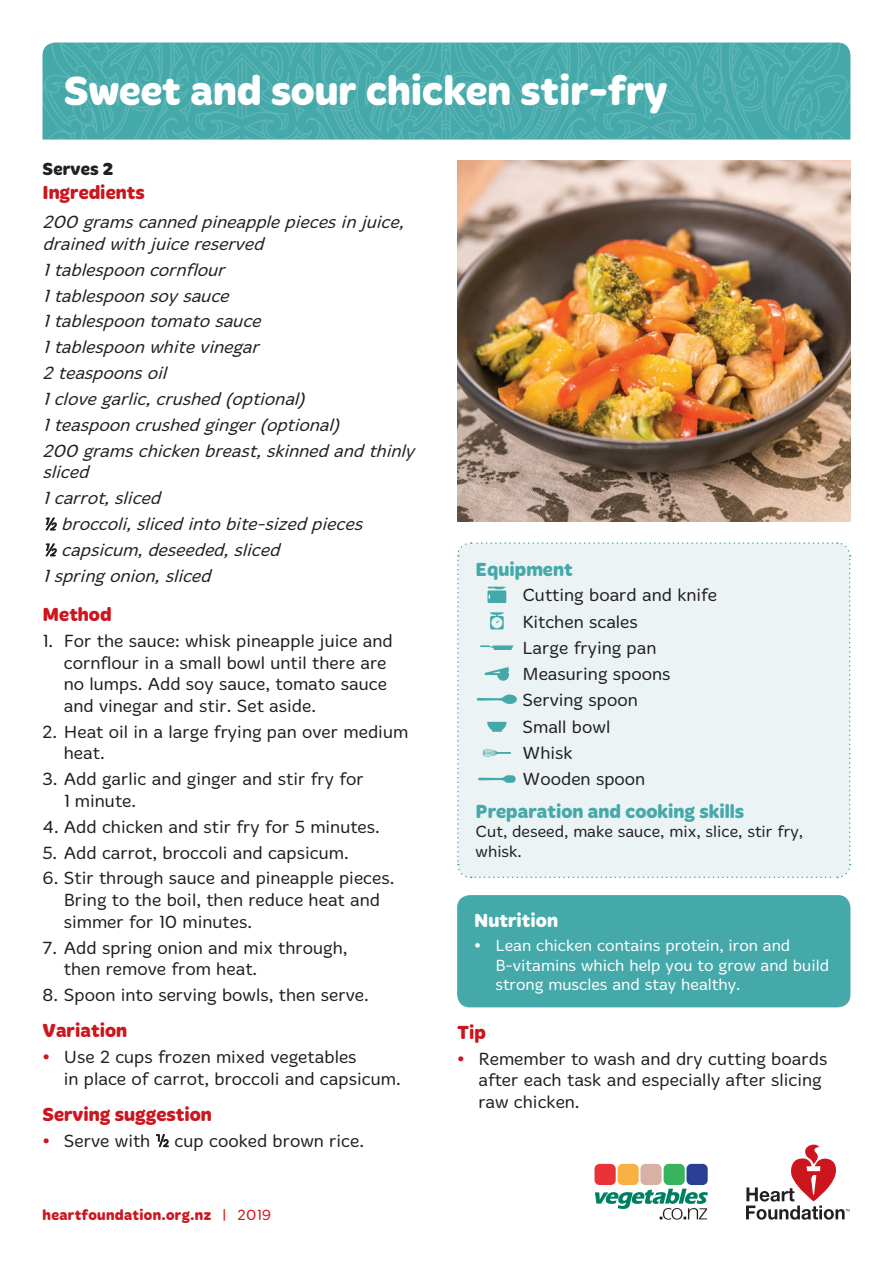
<style>
.page{position:relative;width:893px;height:1263px;background:#fff}
.page>*{position:absolute;margin:0;border:0;box-sizing:border-box;transform-origin:0 0}
.t1{font:700 42px "Merge";color:#fff}
.t2{font:700 19.5px "Merge";color:#cd151d}
.t3{font:700 19.5px "Merge";color:#45a9aa}
.t4{font:700 19.5px "Merge";color:#fff}
.t5{font:300 18px/21.6px "Merge";color:#231f20}
.t6{font:italic 300 18px/25.8px "Merge";color:#231f20}
.t7{font:700 18px "Merge";letter-spacing:.005em;color:#231f20}
.t8{font:300 16.5px/19.8px "Merge";color:#fff}
.t9{font:300 16.5px/19.8px "Merge";color:#231f20}
.t10{font:700 15px "Merge";letter-spacing:.02em;color:#cd151d}
.s1{font-weight:400}
.s2{font-weight:700;color:#cd151d}
.s3{font-weight:300}
.s4{font-weight:700}
</style>
<div class="page">
<svg style="left:746px;top:1144px;width:104px;height:76px"></svg>
<div style="left:686px;top:1164px;width:22px;height:21px;background:#2a3f94;border-radius:5px"></div>
<div style="left:664px;top:1164px;width:21px;height:21px;background:#38b45e;border-radius:5px"></div>
<div style="left:640px;top:1164px;width:22px;height:21px;background:#d7b1a4;border-radius:5px"></div>
<div style="left:617px;top:1164px;width:22px;height:21px;background:#f9b144;border-radius:5px"></div>
<div style="left:594px;top:1164px;width:22px;height:21px;background:#ea3339;border-radius:5px"></div>
<svg style="left:595px;top:1188px;width:113px;height:32px"></svg>
<img style="left:457px;top:161px;width:393px;height:361px">
<div style="left:457px;top:542px;width:394px;height:337px;background:#ebf3f4"></div>
<img style="left:43px;top:43px;width:807px;height:97px">
<svg style="left:46px;top:518px;width:11px;height:13px"></svg>
<svg style="left:46px;top:543px;width:11px;height:14px"></svg>
<svg style="left:156px;top:1134px;width:13px;height:13px"></svg>
<div style="left:457px;top:895px;width:393px;height:112px;background:#45a9aa;border-radius:13px"></div>
<h1 class="t1" style="left:64px;top:67px;width:605px">Sweet and sour chicken stir-fry</h1>
<p class="t7" style="left:43px;top:159px;width:73px">Serves 2</p>
<p class="t2" style="left:43px;top:181px;width:104px">Ingredients</p>
<p class="t6" style="left:43px;top:212px;width:368px;line-height:21.6px">200 gramscannedpineapplepiecesinjuice, drainedwithjuicereserved</p>
<p class="t6" style="left:43px;top:257px;width:379px">1tablespooncornflour<br>1tablespoonsoysauce<br>1tablespoontomatosauce<br>1tablespoonwhitevinegar<br>2teaspoonsoil<br>1clovegarlic,crushed(optional)<br>1teaspooncrushedginger(optional)<br>200 gramschickenbreast,skinnedandthinly</p>
<p class="t6" style="left:43px;top:460px;width:327px">sliced<br>1carrot,sliced<br><span class="s1">½</span> broccoli,slicedintobite-sizedpieces <span class="s1">½</span> capsicum,deseeded,sliced<br>1springonion,sliced</p>
<p class="t2" style="left:43px;top:603px;width:71px">Method</p>
<p class="t5" style="left:64px;top:631px;width:331px;text-indent:-21px">1. For the sauce: whisk pineapple juice and cornflour in a small bowl until there are no lumps. Add soy sauce, tomato sauce and vinegar and stir. Set aside.</p>
<p class="t5" style="left:64px;top:721px;width:346px;text-indent:-21px">2. Heat oil in a large frying pan over medium heat.</p>
<p class="t5" style="left:64px;top:769px;width:301px;text-indent:-21px">3. Add garlic and ginger and stir fry for<br>1 minute.</p>
<p class="t5" style="left:43px;top:816px;width:339px">4. Add chicken and stir fry for 5 minutes.</p>
<p class="t5" style="left:43px;top:842px;width:308px">5. Add carrot, broccoli and capsicum.</p>
<p class="t5" style="left:64px;top:868px;width:332px;text-indent:-21px">6. Stir through sauce and pineapple pieces.<br>Bring to the boil, then reduce heat and simmer for 10 minutes.</p>
<p class="t5" style="left:64px;top:937px;width:285px;text-indent:-21px">7. Add spring onion and mix through, then remove from heat.</p>
<p class="t5" style="left:43px;top:984px;width:328px">8. Spoon into serving bowls, then serve.</p>
<p class="t2" style="left:43px;top:1019px;width:86px">Variation</p>
<p class="t5" style="left:64px;top:1046px;width:338px;text-indent:-21px"><span class="s2">•</span> Use 2 cups frozen mixed vegetables<br>in place of carrot, broccoli and capsicum.</p>
<p class="t2" style="left:43px;top:1103px;width:171px">Serving suggestion</p>
<p class="t5" style="left:43px;top:1130px;width:323px"><span class="s2">•</span> Serve with <span class="s1">½</span> cup cooked brown rice.</p>
<p class="t10" style="left:43px;top:1207px;width:230px">heartfoundation.org.nz <span class="s3">| 2019</span></p>
<p class="t3" style="left:476px;top:558px;width:99px">Equipment</p>
<p class="t5" style="left:522px;top:582px;width:196px;line-height:26.2px">Cutting board and knife<br>Kitchen scales<br>Large frying pan<br>Measuring spoons<br>Serving spoon<br>Small bowl<br>Whisk<br>Wooden spoon</p>
<p class="t3" style="left:476px;top:800px;width:270px">Preparation and cooking skills</p>
<p class="t9" style="left:476px;top:822px;width:329px">Cut, deseed, make sauce, mix, slice, stir fry, whisk.</p>
<p class="t4" style="left:474px;top:909px;width:85px">Nutrition</p>
<p class="t8" style="left:495px;top:935px;width:335px;text-indent:-21px"><span class="s4">•</span> Lean chicken contains protein, iron and<br>B-vitamins which help you to grow and build strong muscles and stay healthy.</p>
<p class="t2" style="left:457px;top:1021px;width:31px">Tip</p>
<p class="t5" style="left:478px;top:1048px;width:350px;text-indent:-21px"><span class="s2">•</span> Remember to wash and dry cutting boards after each task and especially after slicing raw chicken.</p>
</div>
